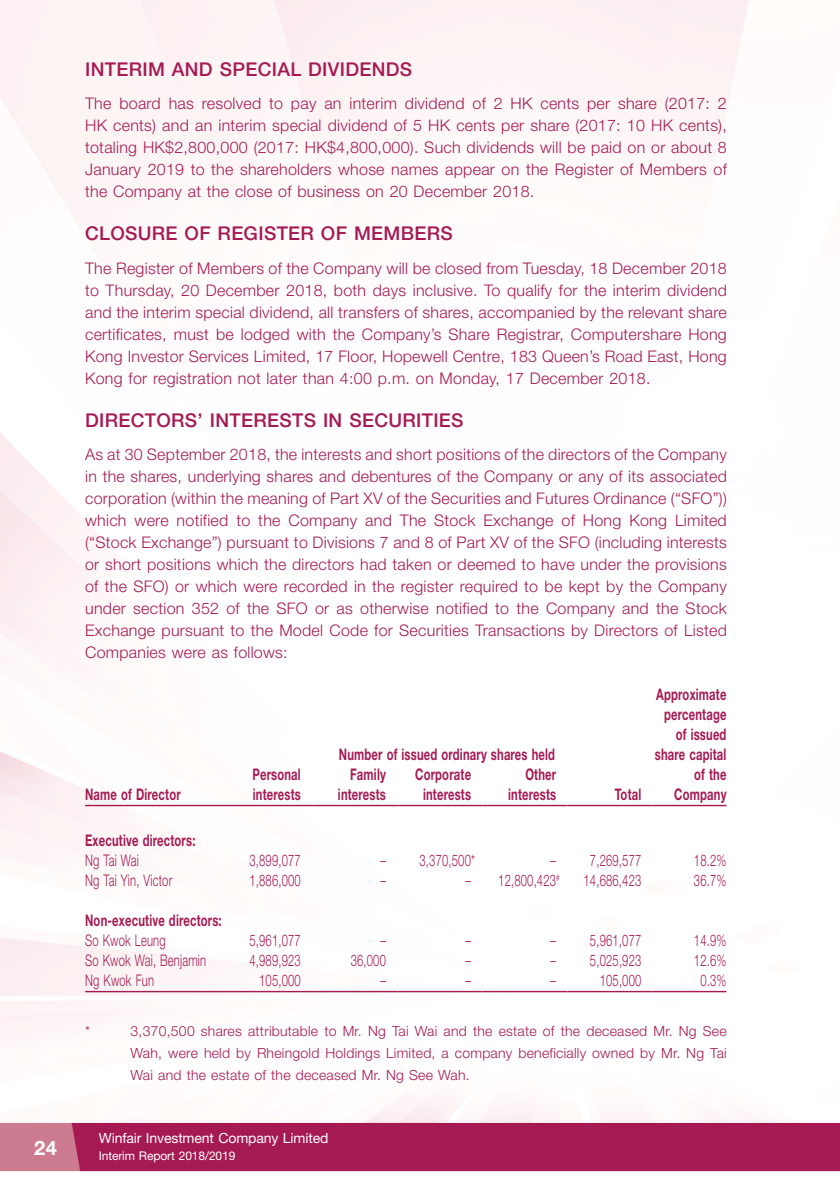
<style>
.page{position:relative;width:840px;height:1191px;background:#fff}
.page>*{position:absolute;margin:0;border:0;box-sizing:border-box;transform-origin:0 0}
.t1{font:700 20px "Helvetica Neue LT Std";color:#fff}
.t2{font:500 19px "Helvetica Neue LT Std";letter-spacing:.015em;color:#a61a53}
.t3{font:300 16px/22px "Helvetica Neue LT Std";letter-spacing:.015em;color:#a61a53;text-align:justify}
.t4{font:300 16px "Helvetica Neue LT Std";letter-spacing:.015em;color:#a61a53;scale:.7 1}
.t5{font:700 16px/20px "Helvetica Neue LT Std";letter-spacing:.015em;color:#a61a53;text-align:right;scale:.7 1}
.t6{font:300 14px/22px "Helvetica Neue LT Std";letter-spacing:.015em;color:#a61a53;text-align:justify}
.t7{font:14px "Helvetica Neue LT Std";letter-spacing:-.01em;color:#fff}
.t8{font:12px "Helvetica Neue LT Std";letter-spacing:-.01em;color:#fff}
</style>
<div class="page">
<img style="left:0;top:0;width:840px;height:1161px">
<svg style="left:0;top:1123px;width:839px;height:48px;background:#a92258"></svg>
<hr style="left:85px;top:805px;width:142px;height:1px;background:#a61a53">
<hr style="left:227px;top:805px;width:85px;height:1px;background:#a61a53">
<hr style="left:312px;top:805px;width:85px;height:1px;background:#a61a53">
<hr style="left:397px;top:805px;width:85px;height:1px;background:#a61a53">
<hr style="left:482px;top:805px;width:85px;height:1px;background:#a61a53">
<hr style="left:567px;top:805px;width:85px;height:1px;background:#a61a53">
<hr style="left:652px;top:805px;width:74px;height:1px;background:#a61a53">
<hr style="left:85px;top:991px;width:142px;height:1px;background:#a61a53">
<hr style="left:227px;top:991px;width:85px;height:1px;background:#a61a53">
<hr style="left:312px;top:991px;width:85px;height:1px;background:#a61a53">
<hr style="left:397px;top:991px;width:85px;height:1px;background:#a61a53">
<hr style="left:482px;top:991px;width:85px;height:1px;background:#a61a53">
<hr style="left:567px;top:991px;width:85px;height:1px;background:#a61a53">
<hr style="left:652px;top:991px;width:74px;height:1px;background:#a61a53">
<p class="t1" style="left:34px;top:1135px;width:24px">24</p>
<p class="t2" style="left:85px;top:58px;width:328px">INTERIM AND SPECIAL DIVIDENDS</p>
<p class="t3" style="left:85px;top:92px;width:643px">The board has resolved to pay an interim dividend of 2 HK cents per share (2017: 2<br>HK cents) and an interim special dividend of 5 HK cents per share (2017: 10 HK cents), totaling HK$2,800,000 (2017: HK$4,800,000). Such dividends will be paid on or about 8<br>January 2019 to the shareholders whose names appear on the Register of Members of the Company at the close of business on 20 December 2018.</p>
<p class="t2" style="left:85px;top:222px;width:369px">CLOSURE OF REGISTER OF MEMBERS</p>
<p class="t3" style="left:85px;top:257px;width:643px">The Register of Members of the Company will be closed from Tuesday, 18 December 2018 to Thursday, 20 December 2018, both days inclusive. To qualify for the interim dividend and the interim special dividend, all transfers of shares, accompanied by the relevant share certificates, must be lodged with the Company’s Share Registrar, Computershare Hong Kong Investor Services Limited, 17 Floor, Hopewell Centre, 183 Queen’s Road East, Hong Kong for registration not later than 4:00 p.m. on Monday, 17 December 2018.</p>
<p class="t2" style="left:85px;top:409px;width:380px">DIRECTORS’ INTERESTS IN SECURITIES</p>
<p class="t3" style="left:85px;top:443px;width:643px">As at 30 September 2018, the interests and short positions of the directors of the Company in the shares, underlying shares and debentures of the Company or any of its associated corporation (within the meaning of Part XV of the Securities and Futures Ordinance (“SFO”)) which were notified to the Company and The Stock Exchange of Hong Kong Limited (“Stock Exchange”) pursuant to Divisions 7 and 8 of Part XV of the SFO (including interests or short positions which the directors had taken or deemed to have under the provisions of the SFO) or which were recorded in the register required to be kept by the Company under section 352 of the SFO or as otherwise notified to the Company and the Stock Exchange pursuant to the Model Code for Securities Transactions by Directors of Listed Companies were as follows:</p>
<p class="t5" style="left:654px;top:684px;width:104px">Approximate percentage of issued share capital of the</p>
<p class="t5" style="left:338px;top:744px;width:310px">Number of issued ordinary shares held</p>
<p class="t5" style="left:252px;top:764px;width:71px;text-align:left">Personal interests</p>
<p class="t5" style="left:338px;top:764px;width:70px">Family interests</p>
<p class="t5" style="left:415px;top:764px;width:81px;text-align:center">Corporate interests</p>
<p class="t5" style="left:508px;top:764px;width:70px">Other interests</p>
<p class="t5" style="left:85px;top:784px;width:138px">Name of Director</p>
<p class="t5" style="left:674px;top:784px;width:76px">Company</p>
<p class="t5" style="left:614px;top:784px;width:39px">Total</p>
<p class="t5" style="left:85px;top:830px;width:159px">Executive directors:</p>
<p class="t4" style="left:85px;top:850px;width:78px">Ng Tai Wai</p>
<p class="t4" style="left:249px;top:850px;width:75px">3,899,077</p>
<p class="t4" style="left:380px;top:850px;width:137px">– 3,370,500*</p>
<p class="t4" style="left:550px;top:850px;width:131px">– 7,269,577</p>
<p class="t4" style="left:693px;top:850px;width:48px">18.2%</p>
<p class="t4" style="left:85px;top:870px;width:126px">Ng Tai Yin, Victor</p>
<p class="t4" style="left:249px;top:870px;width:75px">1,886,000</p>
<p class="t4" style="left:380px;top:870px;width:9px">–</p>
<p class="t4" style="left:465px;top:870px;width:136px">– 12,800,423<sup>#</sup></p>
<p class="t4" style="left:583px;top:870px;width:84px">14,686,423</p>
<p class="t4" style="left:693px;top:870px;width:48px">36.7%</p>
<p class="t5" style="left:85px;top:910px;width:196px">Non-executive directors:</p>
<p class="t4" style="left:85px;top:930px;width:116px">So Kwok Leung</p>
<p class="t4" style="left:249px;top:930px;width:75px">5,961,077</p>
<p class="t4" style="left:380px;top:930px;width:9px">–</p>
<p class="t4" style="left:465px;top:930px;width:9px">–</p>
<p class="t4" style="left:550px;top:930px;width:131px">– 5,961,077</p>
<p class="t4" style="left:693px;top:930px;width:48px">14.9%</p>
<p class="t4" style="left:85px;top:950px;width:174px">So Kwok Wai, Benjamin</p>
<p class="t4" style="left:249px;top:950px;width:75px">4,989,923</p>
<p class="t4" style="left:350px;top:950px;width:52px">36,000</p>
<p class="t4" style="left:465px;top:950px;width:9px">–</p>
<p class="t4" style="left:550px;top:950px;width:131px">– 5,025,923</p>
<p class="t4" style="left:693px;top:950px;width:48px">12.6%</p>
<p class="t4" style="left:85px;top:970px;width:100px">Ng Kwok Fun</p>
<p class="t4" style="left:259px;top:970px;width:61px">105,000</p>
<p class="t4" style="left:380px;top:970px;width:9px">–</p>
<p class="t4" style="left:465px;top:970px;width:9px">–</p>
<p class="t4" style="left:550px;top:970px;width:9px">–</p>
<p class="t4" style="left:599px;top:970px;width:61px">105,000</p>
<p class="t4" style="left:700px;top:970px;width:39px">0.3%</p>
<p class="t6" style="left:85px;top:1020px;width:6px">*</p>
<p class="t6" style="left:130px;top:1020px;width:597px">3,370,500 shares attributable to Mr. Ng Tai Wai and the estate of the deceased Mr. Ng See Wah, were held by Rheingold Holdings Limited, a company beneficially owned by Mr. Ng Tai Wai and the estate of the deceased Mr. Ng See Wah.</p>
<p class="t7" style="left:99px;top:1130px;width:231px">Winfair Investment Company Limited</p>
<p class="t8" style="left:99px;top:1149px;width:138px">Interim Report 2018/2019</p>
</div>
